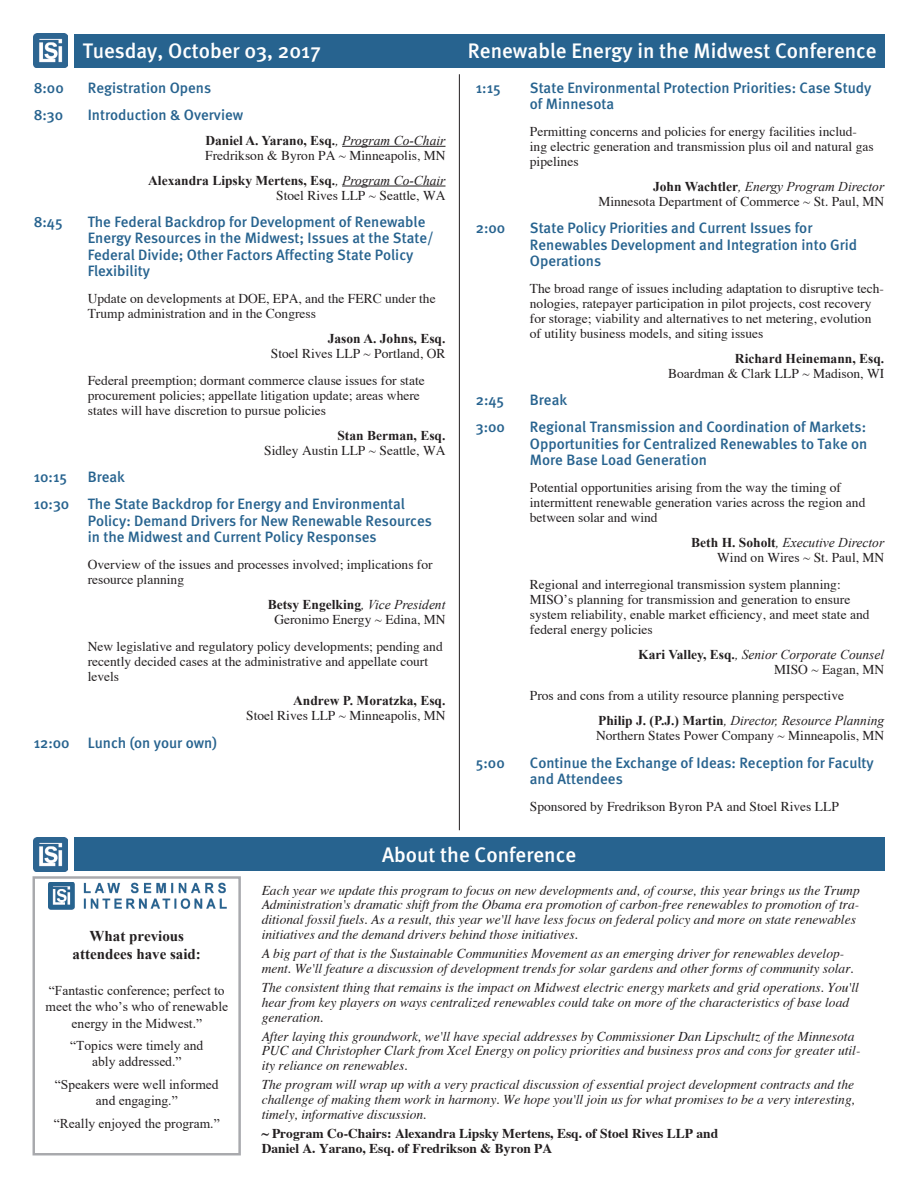
<style>
.page{position:relative;width:918px;height:1188px;background:#fff}
.page>*{position:absolute;margin:0;border:0;box-sizing:border-box;transform-origin:0 0}
.t1{font:500 21px "Meta";color:#fff}
.t2{font:500 15px/16.5px "Meta";color:#27638f}
.t3{font:700 15px/18px "Times New Roman";color:#231f20;text-align:center}
.t4{font:13.5px/15px "Times";color:#231f20}
.t5{font:italic 13.5px/14.9px "Times";color:#231f20}
.t6{font:700 13.5px "Times New Roman";color:#231f20}
.t7{font:13.5px/16.2px "Times New Roman";color:#231f20;text-align:center}
.t8{font:italic 13.5px "Times New Roman";color:#231f20}
.t9{font:700 13.5px/14.9px "Times";color:#231f20}
.s1{font-weight:400;font-style:italic}
.s2{font-weight:700;font-style:normal}
</style>
<div class="page">
<div style="left:74px;top:34px;width:810px;height:34px;background:#27638f"></div>
<hr style="left:459px;top:74px;width:1px;height:756px;background:#231f20">
<div style="left:74px;top:837px;width:810px;height:34px;background:#27638f"></div>
<hr style="left:342px;top:146px;width:104px;height:1px;background:#231f20">
<hr style="left:342px;top:186px;width:104px;height:1px;background:#231f20">
<img style="left:34px;top:33px;width:34px;height:35px">
<img style="left:34px;top:837px;width:34px;height:34px">
<div style="left:33px;top:876px;width:208px;height:279px;border:2px solid #a8a9ad"></div>
<img style="left:49px;top:882px;width:178px;height:28px">
<h1 class="t1" style="left:83px;top:39px;width:240px">Tuesday, October 03, 2017</h1>
<p class="t2" style="left:34px;top:79px;width:32px">8:00</p>
<p class="t2" style="left:88px;top:79px;width:125px">Registration Opens</p>
<p class="t2" style="left:34px;top:107px;width:31px">8:30</p>
<p class="t2" style="left:88px;top:107px;width:157px">Introduction &amp; Overview</p>
<p class="t6" style="left:205px;top:131px;width:242px">Daniel A. Yarano, Esq.<span class="s1">, Program Co-Chair</span></p>
<p class="t4" style="left:205px;top:149px;width:242px">Fredrikson &amp; Byron PA ~ Minneapolis, MN</p>
<p class="t6" style="left:148px;top:170px;width:299px">Alexandra Lipsky Mertens, Esq.<span class="s1">, Program Co-Chair</span></p>
<p class="t4" style="left:276px;top:188px;width:171px">Stoel Rives LLP ~ Seattle, WA</p>
<p class="t2" style="left:34px;top:213px;width:30px">8:45</p>
<p class="t2" style="left:88px;top:213px;width:347px">The Federal Backdrop for Development of Renewable Energy Resources in the Midwest; Issues at the State/ Federal Divide; Other Factors Affecting State Policy Flexibility</p>
<p class="t4" style="left:88px;top:292px;width:349px">Update on developments at DOE, EPA, and the FERC under the<br>Trump administration and in the Congress</p>
<p class="t6" style="left:328px;top:329px;width:119px">Jason A. Johns, Esq.</p>
<p class="t4" style="left:88px;top:341px;width:359px;line-height:26.8px;text-indent:183px">Stoel Rives LLP ~ Portland, OR<br>Federal preemption; dormant commerce clause issues for state</p>
<p class="t4" style="left:88px;top:389px;width:334px">procurement policies; appellate litigation update; areas where states will have discretion to pursue policies</p>
<p class="t6" style="left:337px;top:425px;width:110px">Stan Berman, Esq.</p>
<p class="t4" style="left:264px;top:443px;width:183px">Sidley Austin LLP ~ Seattle, WA</p>
<p class="t2" style="left:34px;top:468px;width:35px">10:15</p>
<p class="t2" style="left:34px;top:463px;width:373px;line-height:27.3px;text-indent:54px">Break<br>10:30 The State Backdrop for Energy and Environmental</p>
<p class="t2" style="left:88px;top:512px;width:346px">Policy: Demand Drivers for New Renewable Resources in the Midwest and Current Policy Responses</p>
<p class="t4" style="left:88px;top:558px;width:346px">Overview of the issues and processes involved; implications for resource planning</p>
<p class="t6" style="left:268px;top:594px;width:179px">Betsy Engelking<span class="s1">, Vice President</span></p>
<p class="t4" style="left:88px;top:607px;width:359px;line-height:26.8px;text-align:right">Geronimo Energy ~ Edina, MN<br>New legislative and regulatory policy developments; pending and</p>
<p class="t4" style="left:88px;top:654px;width:342px">recently decided cases at the administrative and appellate court levels</p>
<p class="t6" style="left:293px;top:691px;width:154px">Andrew P. Moratzka, Esq.</p>
<p class="t4" style="left:246px;top:709px;width:201px">Stoel Rives LLP ~ Minneapolis, MN</p>
<p class="t2" style="left:34px;top:734px;width:185px">12:00 Lunch (on your own)</p>
<h1 class="t1" style="left:468px;top:39px;width:410px">Renewable Energy in the Midwest Conference</h1>
<p class="t2" style="left:476px;top:79px;width:26px">1:15</p>
<p class="t2" style="left:530px;top:79px;width:343px">State Environmental Protection Priorities: Case Study of Minnesota</p>
<p class="t4" style="left:530px;top:125px;width:345px">Permitting concerns and policies for energy facilities includ&shy;ing electric generation and transmission plus oil and natural gas pipelines</p>
<p class="t8" style="left:653px;top:177px;width:233px"><span class="s2">John Wachtler</span>, Energy Program Director</p>
<p class="t4" style="left:598px;top:195px;width:287px">Minnesota Department of Commerce ~ St. Paul, MN</p>
<p class="t2" style="left:476px;top:220px;width:31px">2:00</p>
<p class="t2" style="left:530px;top:220px;width:329px">State Policy Priorities and Current Issues for<br>Renewables Development and Integration into Grid<br>Operations</p>
<p class="t4" style="left:530px;top:282px;width:356px">The broad range of issues including adaptation to disruptive tech&shy;nologies, ratepayer participation in pilot projects, cost recovery for storage; viability and alternatives to net metering, evolution of utility business models, and siting issues</p>
<p class="t6" style="left:735px;top:349px;width:151px">Richard Heinemann, Esq.</p>
<p class="t4" style="left:668px;top:367px;width:218px">Boardman &amp; Clark LLP ~ Madison, WI</p>
<p class="t2" style="left:476px;top:392px;width:30px">2:45</p>
<p class="t2" style="left:530px;top:392px;width:39px">Break</p>
<p class="t2" style="left:476px;top:419px;width:31px">3:00</p>
<p class="t2" style="left:530px;top:419px;width:339px;text-align:justify">Regional Transmission and Coordination of Markets:<br>Opportunities for Centralized Renewables to Take on More Base Load Generation</p>
<p class="t4" style="left:530px;top:481px;width:337px">Potential opportunities arising from the way the timing of intermittent renewable generation varies across the region and between solar and wind</p>
<p class="t8" style="left:691px;top:533px;width:194px"><span class="s2">Beth H. Soholt</span>, Executive Director</p>
<p class="t4" style="left:530px;top:545px;width:356px;line-height:26.8px;text-indent:187px">Wind on Wires ~ St. Paul, MN<br>Regional and interregional transmission system planning:</p>
<p class="t4" style="left:530px;top:593px;width:341px">MISO’s planning for transmission and generation to ensure system reliability, enable market efficiency, and meet state and federal energy policies</p>
<p class="t8" style="left:638px;top:645px;width:248px"><span class="s2">Kari Valley, Esq.</span>, Senior Corporate Counsel</p>
<p class="t4" style="left:530px;top:656px;width:356px;line-height:26.8px;text-indent:244px">MISO ~ Eagan, MN<br>Pros and cons from a utility resource planning perspective</p>
<p class="t8" style="left:598px;top:711px;width:288px"><span class="s2">Philip J. (P.J.) Martin</span>, Director, Resource Planning</p>
<p class="t4" style="left:596px;top:729px;width:290px">Northern States Power Company ~ Minneapolis, MN</p>
<p class="t2" style="left:476px;top:754px;width:30px">5:00</p>
<p class="t2" style="left:530px;top:754px;width:345px">Continue the Exchange of Ideas: Reception for Faculty and Attendees</p>
<p class="t4" style="left:530px;top:800px;width:311px">Sponsored by Fredrikson Byron PA and Stoel Rives LLP</p>
<p class="t3" style="left:73px;top:926px;width:130px">What previous attendees have said:</p>
<p class="t7" style="left:46px;top:982px;width:184px">“Fantastic conference; perfect to meet the who’s who of renewable energy in the Midwest.”</p>
<p class="t7" style="left:70px;top:1037px;width:135px">“Topics were timely and ably addressed.”</p>
<p class="t7" style="left:55px;top:1076px;width:165px">“Speakers were well informed and engaging.”</p>
<p class="t7" style="left:54px;top:1115px;width:167px">“Really enjoyed the program.”</p>
<h1 class="t1" style="left:382px;top:842px;width:196px">About the Conference</h1>
<p class="t5" style="left:262px;top:883px;width:600px">Each year we update this program to focus on new developments and, of course, this year brings us the Trump Administration's dramatic shift from the Obama era promotion of carbon-free renewables to promotion of tra&shy;ditional fossil fuels. As a result, this year we'll have less focus on federal policy and more on state renewables initiatives and the demand drivers behind those initiatives.</p>
<p class="t5" style="left:262px;top:947px;width:594px">A big part of that is the Sustainable Communities Movement as an emerging driver for renewables develop&shy;ment. We'll feature a discussion of development trends for solar gardens and other forms of community solar.</p>
<p class="t5" style="left:262px;top:981px;width:599px">The consistent thing that remains is the impact on Midwest electric energy markets and grid operations. You'll hear from key players on ways centralized renewables could take on more of the characteristics of base load generation.</p>
<p class="t5" style="left:262px;top:1029px;width:600px">After laying this groundwork, we'll have special addresses by Commissioner Dan Lipschultz of the Minnesota<br>PUC and Christopher Clark from Xcel Energy on policy priorities and business pros and cons for greater util&shy;ity reliance on renewables.</p>
<p class="t5" style="left:262px;top:1078px;width:595px;text-align:justify">The program will wrap up with a very practical discussion of essential project development contracts and the challenge of making them work in harmony. We hope you'll join us for what promises to be a very interesting, timely, informative discussion.</p>
<p class="t9" style="left:262px;top:1124px;width:458px">~ Program Co-Chairs: Alexandra Lipsky Mertens, Esq. of Stoel Rives LLP and<br>Daniel A. Yarano, Esq. of Fredrikson &amp; Byron PA</p>
</div>
